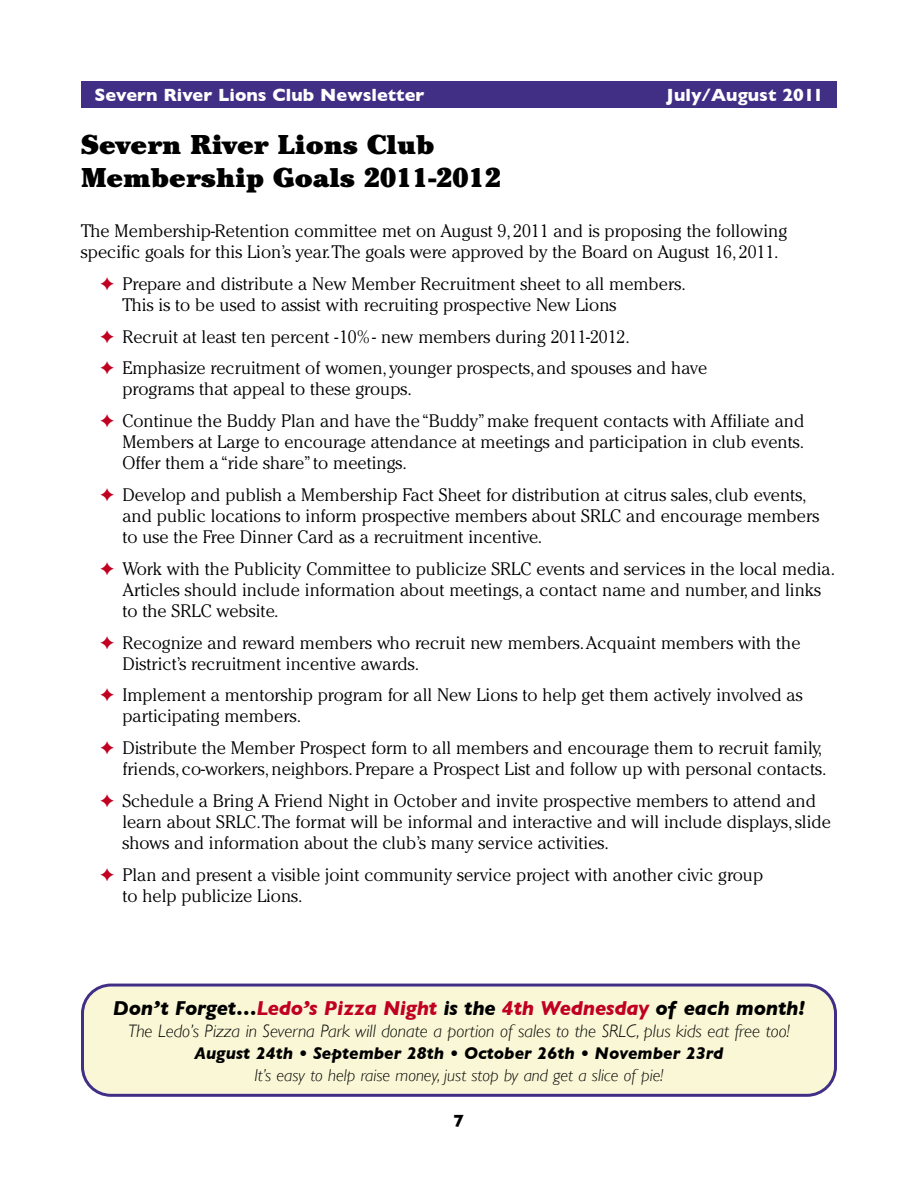
<style>
.page{position:relative;width:918px;height:1188px;background:#fff}
.page>*{position:absolute;margin:0;border:0;box-sizing:border-box;transform-origin:0 0}
.t1{font:900 27px/33px "Cheltenham";color:#000}
.t2{font:italic 700 20.55px "Gill Sans";letter-spacing:-.01em;color:#000}
.t3{font:300 18px/21px "Cheltenham";color:#000}
.t4{font:italic 300 18px "Gill Sans";color:#000}
.t5{font:700 18px "Gill Sans";color:#fff}
.t6{font:700 18px "Gill Sans";color:#000}
.t7{font:italic 300 17.25px "Gill Sans";color:#000}
.t8{font:italic 700 17.25px "Gill Sans";color:#000}
.s1{color:#c10021}
</style>
<div class="page">
<div style="left:81px;top:81px;width:756px;height:27px;background:#412f86"></div>
<svg style="left:81px;top:984px;width:756px;height:113px;background:#edead0"></svg>
<p class="t5" style="left:94px;top:84px;width:331px">Severn River Lions Club Newsletter</p>
<p class="t5" style="left:666px;top:84px;width:159px">July/August 2011</p>
<h1 class="t1" style="left:81px;top:130px;width:421px">Severn River Lions Club<br>Membership Goals 2011-2012</h1>
<p class="t3" style="left:81px;top:222px;width:708px">The Membership-Retention committee met on August 9, 2011 and is proposing the following specific goals for this Lion’s year.The goals were approved by the Board on August 16, 2011.</p>
<p class="t3" style="left:122px;top:274px;width:565px;text-indent:-22px"><span class="s1">✦</span> Prepare and distribute a New Member Recruitment sheet to all members.<br>This is to be used to assist with recruiting prospective New Lions</p>
<p class="t3" style="left:100px;top:322px;width:609px;line-height:31.8px"><span class="s1">✦</span> Recruit at least ten percent -10%- new members during 2011-2012.<br><span class="s1">✦</span> Emphasize recruitment of women, younger prospects, and spouses and have</p>
<p class="t3" style="left:100px;top:375px;width:706px;line-height:31.8px;text-indent:22px">programs that appeal to these groups.<br><span class="s1">✦</span> Continue the Buddy Plan and have the“Buddy”make frequent contacts with Affiliate and</p>
<p class="t3" style="left:122px;top:433px;width:683px">Members at Large to encourage attendance at meetings and participation in club events.<br>Offer them a“ride share”to meetings.</p>
<p class="t3" style="left:122px;top:486px;width:698px;text-indent:-22px"><span class="s1">✦</span> Develop and publish a Membership Fact Sheet for distribution at citrus sales, club events, and public locations to inform prospective members about SRLC and encourage members to use the Free Dinner Card as a recruitment incentive.</p>
<p class="t3" style="left:122px;top:559px;width:714px;text-indent:-22px"><span class="s1">✦</span> Work with the Publicity Committee to publicize SRLC events and services in the local media.<br>Articles should include information about meetings, a contact name and number, and links to the SRLC website.</p>
<p class="t3" style="left:122px;top:633px;width:680px;text-indent:-22px"><span class="s1">✦</span> Recognize and reward members who recruit new members.Acquaint members with the<br>District’s recruitment incentive awards.</p>
<p class="t3" style="left:122px;top:686px;width:682px;text-indent:-22px"><span class="s1">✦</span> Implement a mentorship program for all New Lions to help get them actively involved as participating members.</p>
<p class="t3" style="left:100px;top:739px;width:728px;text-align:right"><span class="s1">✦</span> Distribute the Member Prospect form to all members and encourage them to recruit family, friends, co-workers,neighbors.Prepare a Prospect List and follow up with personal contacts.</p>
<p class="t3" style="left:122px;top:792px;width:710px;text-indent:-22px"><span class="s1">✦</span> Schedule a Bring A Friend Night in October and invite prospective members to attend and learn about SRLC.The format will be informal and interactive and will include displays,slide shows and information about the club’s many service activities.</p>
<p class="t3" style="left:122px;top:865px;width:642px;text-indent:-22px"><span class="s1">✦</span> Plan and present a visible joint community service project with another civic group to help publicize Lions.</p>
<p class="t2" style="left:113px;top:996px;width:694px">Don’t Forget…<span class="s1">Ledo’s Pizza Night</span> is the <span class="s1">4th Wednesday</span> of each month!</p>
<p class="t4" style="left:128px;top:1021px;width:663px">The Ledo’s Pizza in Severna Park will donate a portion of sales to the SRLC, plus kids eat free too!</p>
<p class="t8" style="left:195px;top:1043px;width:530px">August 24th • September 28th • October 26th • November 23rd</p>
<p class="t7" style="left:255px;top:1065px;width:410px">It’s easy to help raise money, just stop by and get a slice of pie!</p>
<p class="t6" style="left:454px;top:1110px;width:12px">7</p>
</div>
